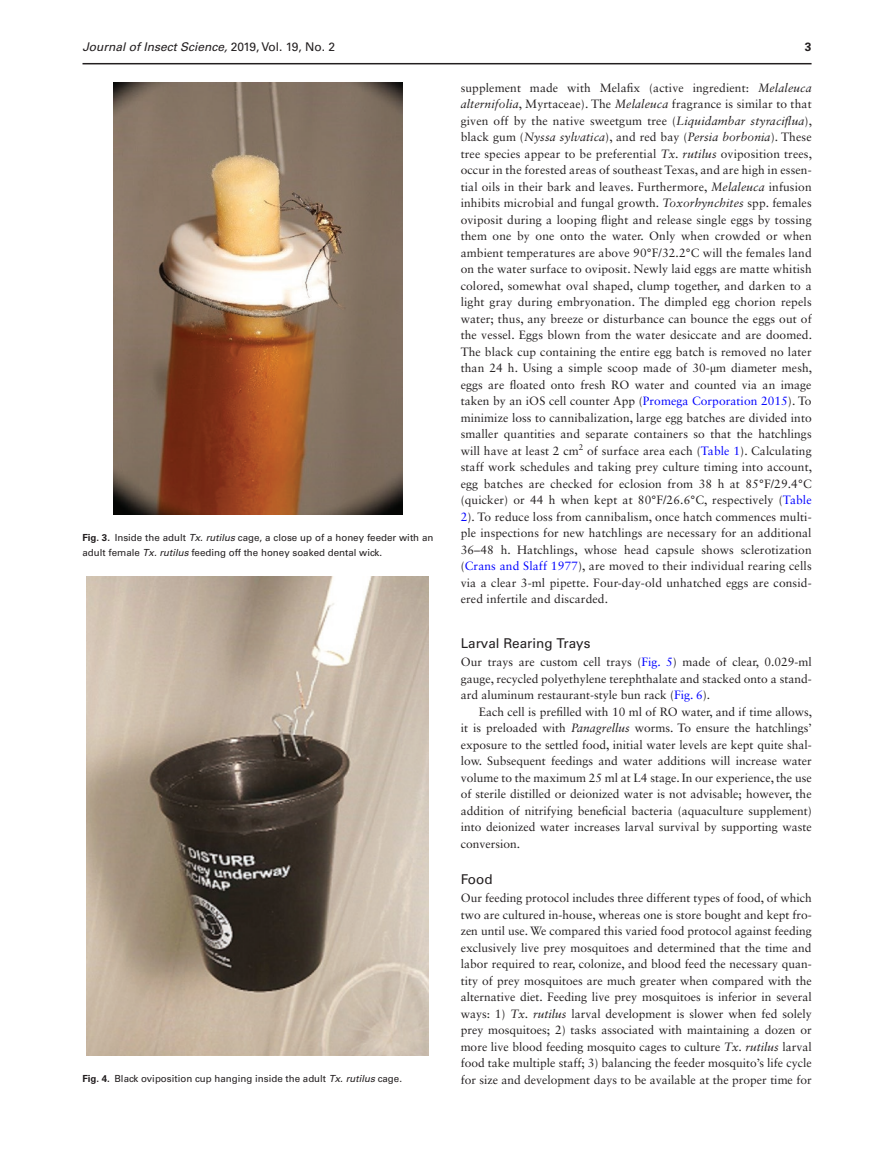
<style>
.page{position:relative;width:893px;height:1174px;background:#fff}
.page>*{position:absolute;margin:0;border:0;box-sizing:border-box;transform-origin:0 0}
.t1{font:13.5px "Univers LT Std";color:#231f20}
.t2{font:12px/16.5px "Sabon LT Std";color:#231f20;text-align:justify}
.t3{font:italic 12px "Univers LT Std";color:#231f20}
.t4{font:700 12px "Univers LT Std";color:#231f20}
.t5{font:9.75px/14.2px "Univers LT Std";color:#231f20}
.s1{font-style:normal}
.s2{font-weight:700}
.s3{font-style:italic}
.s4{font-family:"Minion Pro"}
.s5{color:#00f}
</style>
<div class="page">
<img style="left:114px;top:82px;width:288px;height:432px">
<img style="left:87px;top:576px;width:342px;height:479px">
<hr style="left:82px;top:63px;width:729px;height:1px;background:#231f20">
<p class="t3" style="left:82px;top:40px;width:254px">Journal of Insect Science, <span class="s1">2019, Vol. 19, No. 2</span></p>
<p class="t4" style="left:805px;top:40px;width:8px">3</p>
<p class="t5" style="left:82px;top:531px;width:352px"><span class="s2">Fig. 3.</span> Inside the adult <span class="s3">Tx. rutilus</span> cage, a close up of a honey feeder with an adult female <span class="s3">Tx. rutilus</span> feeding off the honey soaked dental wick.</p>
<p class="t5" style="left:82px;top:1071px;width:321px"><span class="s2">Fig. 4.</span> Black oviposition cup hanging inside the adult <span class="s3">Tx. rutilus</span> cage.</p>
<p class="t2" style="left:461px;top:79px;width:353px">supplement made with Melafix (active ingredient: <span class="s3">Melaleuca alternifolia</span>, Myrtaceae). The <span class="s3">Melaleuca</span> fragrance is similar to that given off by the native sweetgum tree (<span class="s3">Liquidambar styraciflua</span>), black gum (<span class="s3">Nyssa sylvatica</span>), and red bay (<span class="s3">Persia borbonia</span>). These tree species appear to be preferential <span class="s3">Tx. rutilus</span> oviposition trees, occur in the forested areas of southeast Texas, and are high in essen&shy;tial oils in their bark and leaves. Furthermore, <span class="s3">Melaleuca</span> infusion inhibits microbial and fungal growth. <span class="s3">Toxorhynchites</span> spp. females oviposit during a looping flight and release single eggs by tossing them one by one onto the water. Only when crowded or when ambient temperatures are above 90°F/32.2°C will the females land on the water surface to oviposit. Newly laid eggs are matte whitish colored, somewhat oval shaped, clump together, and darken to a light gray during embryonation. The dimpled egg chorion repels water; thus, any breeze or disturbance can bounce the eggs out of the vessel. Eggs blown from the water desiccate and are doomed.<br>The black cup containing the entire egg batch is removed no later than 24 h. Using a simple scoop made of 30-<span class="s4">µ</span>m diameter mesh, eggs are floated onto fresh RO water and counted via an image taken by an iOS cell counter App (<span class="s5">Promega Corporation 2015</span>). To minimize loss to cannibalization, large egg batches are divided into smaller quantities and separate containers so that the hatchlings will have at least 2 cm<sup>2</sup> of surface area each (<span class="s5">Table 1</span>). Calculating staff work schedules and taking prey culture timing into account, egg batches are checked for eclosion from 38 h at 85°F/29.4°C (quicker) or 44 h when kept at 80°F/26.6°C, respectively (<span class="s5">Table 2</span>). To reduce loss from cannibalism, once hatch commences multi&shy;ple inspections for new hatchlings are necessary for an additional 36–48 h. Hatchlings, whose head capsule shows sclerotization (<span class="s5">Crans and Slaff 1977</span>), are moved to their individual rearing cells via a clear 3-ml pipette. Four-day-old unhatched eggs are consid&shy;ered infertile and discarded.</p>
<p class="t1" style="left:461px;top:635px;width:131px">Larval Rearing Trays</p>
<p class="t2" style="left:461px;top:654px;width:353px">Our trays are custom cell trays (<span class="s5">Fig. 5</span>) made of clear, 0.029-ml gauge, recycled polyethylene terephthalate and stacked onto a stand&shy;ard aluminum restaurant-style bun rack (<span class="s5">Fig. 6</span>).</p>
<p class="t2" style="left:461px;top:703px;width:353px;text-indent:18px">Each cell is prefilled with 10 ml of RO water, and if time allows, it is preloaded with <span class="s3">Panagrellus</span> worms. To ensure the hatchlings’ exposure to the settled food, initial water levels are kept quite shal&shy;low. Subsequent feedings and water additions will increase water volume to the maximum 25 ml at L4 stage. In our experience, the use of sterile distilled or deionized water is not advisable; however, the addition of nitrifying beneficial bacteria (aquaculture supplement) into deionized water increases larval survival by supporting waste conversion.</p>
<p class="t1" style="left:461px;top:871px;width:33px">Food</p>
<p class="t2" style="left:461px;top:889px;width:353px">Our feeding protocol includes three different types of food, of which two are cultured in-house, whereas one is store bought and kept fro&shy;zen until use. We compared this varied food protocol against feeding exclusively live prey mosquitoes and determined that the time and labor required to rear, colonize, and blood feed the necessary quan&shy;tity of prey mosquitoes are much greater when compared with the alternative diet. Feeding live prey mosquitoes is inferior in several ways: 1) <span class="s3">Tx. rutilus</span> larval development is slower when fed solely prey mosquitoes; 2) tasks associated with maintaining a dozen or more live blood feeding mosquito cages to culture <span class="s3">Tx. rutilus</span> larval food take multiple staff; 3) balancing the feeder mosquito’s life cycle for size and development days to be available at the proper time for</p>
</div>
